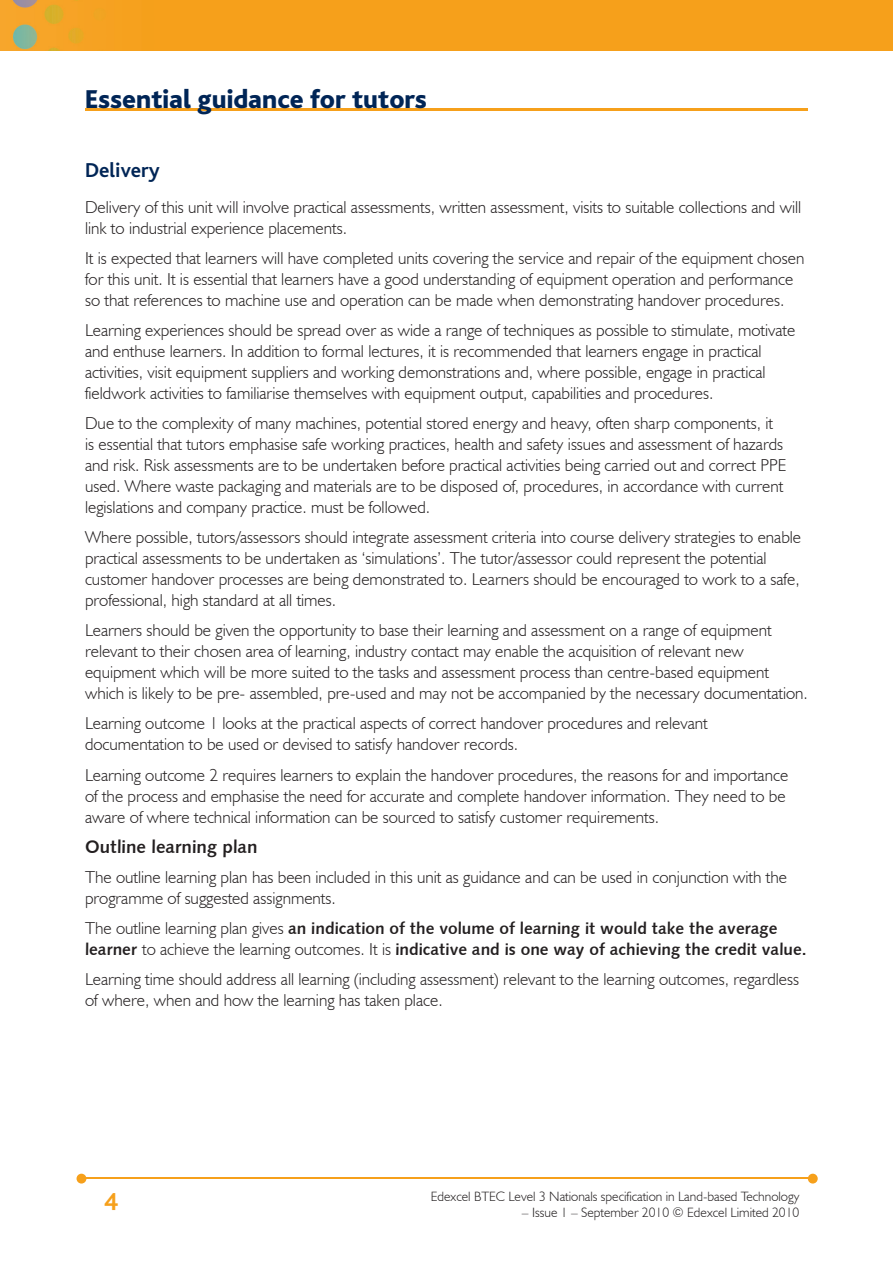
<style>
.page{position:relative;width:893px;height:1263px;background:#fff}
.page>*{position:absolute;margin:0;border:0;box-sizing:border-box;transform-origin:0 0}
.t1{font:800 27px "Bliss";color:#002556}
.t2{font:700 25.5px "Bliss";color:#f6a01b}
.t3{font:700 21px "Bliss";color:#002556}
.t4{font:18px "Humanist 531 BT Bold A";color:#231f20}
.t5{font:300 17.25px/21px "Humanist 521 BT";color:#231f20}
.t6{font:16.5px/21px "Humanist 531 BT Bold A";color:#231f20}
.t7{font:300 13.5px "Humanist 521 BT";color:#231f20}
.s1{font-family:"Humanist 521 BT";font-weight:300;font-size:17.25px}
</style>
<div class="page">
<img style="left:0;top:0;width:893px;height:51px">
<hr style="left:82px;top:1178px;width:728px;height:1px;background:#f6a01b">
<svg style="left:808px;top:1174px;width:10px;height:9px"></svg>
<svg style="left:77px;top:1174px;width:9px;height:9px"></svg>
<hr style="left:85px;top:108px;width:723px;height:2px;background:#f6a01b">
<h1 class="t1" style="left:85px;top:85px;width:344px">Essential guidance for tutors</h1>
<p class="t3" style="left:85px;top:160px;width:76px">Delivery</p>
<p class="t5" style="left:85px;top:197px;width:718px">Delivery of this unit will involve practical assessments, written assessment, visits to suitable collections and will link to industrial experience placements.</p>
<p class="t5" style="left:85px;top:248px;width:721px">It is expected that learners will have completed units covering the service and repair of the equipment chosen for this unit. It is essential that learners have a good understanding of equipment operation and performance so that references to machine use and operation can be made when demonstrating handover procedures.</p>
<p class="t5" style="left:85px;top:320px;width:712px">Learning experiences should be spread over as wide a range of techniques as possible to stimulate, motivate and enthuse learners. In addition to formal lectures, it is recommended that learners engage in practical activities, visit equipment suppliers and working demonstrations and, where possible, engage in practical fieldwork activities to familiarise themselves with equipment output, capabilities and procedures.</p>
<p class="t5" style="left:85px;top:413px;width:703px">Due to the complexity of many machines, potential stored energy and heavy, often sharp components, it is essential that tutors emphasise safe working practices, health and safety issues and assessment of hazards and risk. Risk assessments are to be undertaken before practical activities being carried out and correct PPE used. Where waste packaging and materials are to be disposed of, procedures, in accordance with current legislations and company practice. must be followed.</p>
<p class="t5" style="left:85px;top:527px;width:718px">Where possible, tutors/assessors should integrate assessment criteria into course delivery strategies to enable practical assessments to be undertaken as ‘simulations’. The tutor/assessor could represent the potential customer handover processes are being demonstrated to. Learners should be encouraged to work to a safe, professional, high standard at all times.</p>
<p class="t5" style="left:85px;top:620px;width:724px">Learners should be given the opportunity to base their learning and assessment on a range of equipment relevant to their chosen area of learning, industry contact may enable the acquisition of relevant new equipment which will be more suited to the tasks and assessment process than centre-based equipment which is likely to be pre- assembled, pre-used and may not be accompanied by the necessary documentation.</p>
<p class="t5" style="left:85px;top:713px;width:624px">Learning outcome 1 looks at the practical aspects of correct handover procedures and relevant documentation to be used or devised to satisfy handover records.</p>
<p class="t5" style="left:85px;top:764px;width:705px">Learning outcome 2 requires learners to explain the handover procedures, the reasons for and importance of the process and emphasise the need for accurate and complete handover information. They need to be aware of where technical information can be sourced to satisfy customer requirements.</p>
<p class="t4" style="left:85px;top:835px;width:174px">Outline learning plan</p>
<p class="t5" style="left:85px;top:866px;width:704px">The outline learning plan has been included in this unit as guidance and can be used in conjunction with the programme of suggested assignments.</p>
<p class="t6" style="left:85px;top:917px;width:723px"><span class="s1">The outline learning plan gives</span> an indication of the volume of learning it would take the average learner <span class="s1">to achieve the learning outcomes. It is</span> indicative and is one way of achieving the credit value.</p>
<p class="t5" style="left:85px;top:968px;width:716px">Learning time should address all learning (including assessment) relevant to the learning outcomes, regardless of where, when and how the learning has taken place.</p>
<h2 class="t2" style="left:104px;top:1189px;width:15px">4</h2>
<p class="t7" style="left:431px;top:1188px;width:370px">Edexcel BTEC Level 3 Nationals specification in Land-based Technology</p>
<p class="t7" style="left:522px;top:1204px;width:279px">– Issue 1 – September 2010 © Edexcel Limited 2010</p>
</div>
